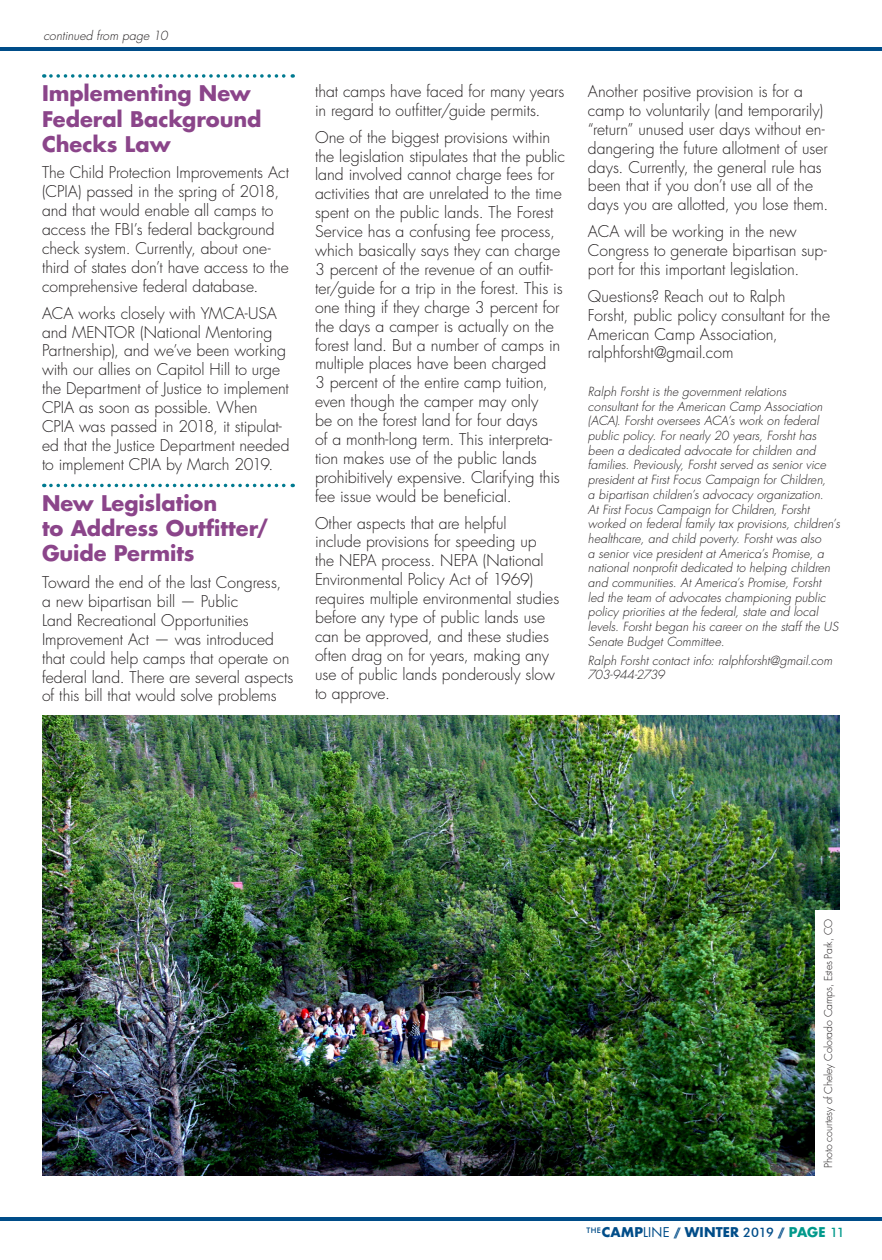
<style>
.page{position:relative;width:882px;height:1260px;background:#fff}
.page>*{position:absolute;margin:0;border:0;box-sizing:border-box;transform-origin:0 0}
.Bullets{font:700 21px/25.2px "Futura Std";letter-spacing:-.005em;color:#8b458a}
.Bullets-2{font:300 15.75px/18.9px "Futura Std";color:#231f20}
.t1{font:700 13.12px "Futura Std";letter-spacing:.015em;color:#004d89}
.Bullets-3{font:italic 300 12.25px/14.7px "Futura Std";letter-spacing:.005em;color:#231f20}
.continued_on{font:italic 300 12.25px "Futura Std";color:#231f20}
.Photo_Credit{font:300 10.5px "Futura Std";letter-spacing:-.01em;color:#231f20}
.s1{font-weight:400}
.s2{font-family:"Futura BT";font-weight:500}
.s3{color:#00998b}
.s4{font-family:"Futura BT";font-weight:500;color:#00998b}
</style>
<div class="page">
<hr style="left:0;top:1217px;width:882px;height:4px;background:#004d89">
<hr style="left:0;top:47px;width:882px;height:4px;background:#004d89">
<svg style="left:51px;top:74px;width:242px;height:4px"></svg>
<svg style="left:51px;top:484px;width:242px;height:3px"></svg>
<img style="left:42px;top:715px;width:798px;height:461px">
<div style="left:816px;top:910px;width:24px;height:266px;background:#fff"></div>
<p class="continued_on" style="left:43px;top:28px;width:126px">continued from page 10</p>
<p class="Bullets" style="left:42px;top:81px;width:221px">Implementing New<br>Federal Background<br>Checks Law</p>
<p class="Bullets-2" style="left:42px;top:164px;width:249px">The Child Protection Improvements Act (CPIA) passed in the spring of 2018, and that would enable all camps to access the FBI’s federal background check system. Currently, about one&shy;third of states don’t have access to the comprehensive federal database.</p>
<p class="Bullets-2" style="left:42px;top:304px;width:249px">ACA works closely with YMCA-USA and MENTOR (National Mentoring Partnership), and we’ve been working with our allies on Capitol Hill to urge the Department of Justice to implement CPIA as soon as possible. When CPIA was passed in 2018, it stipulat&shy;ed that the Justice Department needed to implement CPIA by March 2019.</p>
<p class="Bullets" style="left:42px;top:490px;width:228px">New Legislation<br>to Address Outfitter/<br>Guide Permits</p>
<p class="Bullets-2" style="left:42px;top:573px;width:253px">Toward the end of the last Congress, a new bipartisan bill — Public<br>Land Recreational Opportunities Improvement Act — was introduced that could help camps that operate on federal land. There are several aspects of this bill that would solve problems</p>
<p class="Bullets-2" style="left:315px;top:82px;width:251px">that camps have faced for many years in regard to outfitter/guide permits.</p>
<p class="Bullets-2" style="left:315px;top:128px;width:252px">One of the biggest provisions within the legislation stipulates that the public land involved cannot charge fees for activities that are unrelated to the time spent on the public lands. The Forest Service has a confusing fee process, which basically says they can charge 3 percent of the revenue of an outfit&shy;ter/guide for a trip in the forest. This is one thing if they charge 3 percent for the days a camper is actually on the forest land. But a number of camps in multiple places have been charged<br>3 percent of the entire camp tuition, even though the camper may only<br>be on the forest land for four days<br>of a month-long term. This interpreta&shy;tion makes use of the public lands prohibitively expensive. Clarifying this fee issue would be beneficial.</p>
<p class="Bullets-2" style="left:315px;top:514px;width:246px">Other aspects that are helpful<br>include provisions for speeding up the NEPA process. NEPA (National<br>Environmental Policy Act of 1969) requires multiple environmental studies before any type of public lands use can be approved, and these studies often drag on for years, making any use of public lands ponderously slow to approve.</p>
<p class="Bullets-2" style="left:588px;top:82px;width:242px">Another positive provision is for a camp to voluntarily (and temporarily) “return” unused user days without en&shy;dangering the future allotment of user days. Currently, the general rule has been that if you don’t use all of the days you are allotted, you lose them.</p>
<p class="Bullets-2" style="left:588px;top:222px;width:240px">ACA will be working in the new<br>Congress to generate bipartisan sup&shy;port for this important legislation.</p>
<p class="Bullets-2" style="left:588px;top:287px;width:244px">Questions? Reach out to Ralph<br>Forsht, public policy consultant for the<br>American Camp Association, ralphforsht@gmail.com</p>
<p class="Bullets-3" style="left:588px;top:385px;width:253px">Ralph Forsht is the government relations<br>consultant for the American Camp Association (ACA). Forsht oversees ACA’s work on federal public policy. For nearly 20 years, Forsht has been a dedicated advocate for children and families. Previously, Forsht served as senior vice president at First Focus Campaign for Children,<br>a bipartisan children’s advocacy organization.<br>At First Focus Campaign for Children, Forsht worked on federal family tax provisions, children’s healthcare, and child poverty. Forsht was also<br>a senior vice president at America’s Promise, a national nonprofit dedicated to helping children and communities. At America’s Promise, Forsht<br>led the team of advocates championing public policy priorities at the federal, state and local levels. Forsht began his career on the staff the US Senate Budget Committee.</p>
<p class="Bullets-3" style="left:588px;top:653px;width:246px">Ralph Forsht contact info: ralphforsht@gmail.com<br>703-944-2739</p>
<p class="Photo_Credit" style="left:822px;top:1168px;width:250px;rotate:-90deg">Photo courtesy of Cheley Colorado Camps, Estes Park, CO</p>
<p class="t1" style="left:587px;top:1224px;width:260px"><sup>THE</sup>CAMP<span class="s1">LINE</span> <span class="s2">//</span> WINTER <span class="s2">2019 //</span> <span class="s3">PAGE</span> <span class="s4">11</span></p>
</div>
